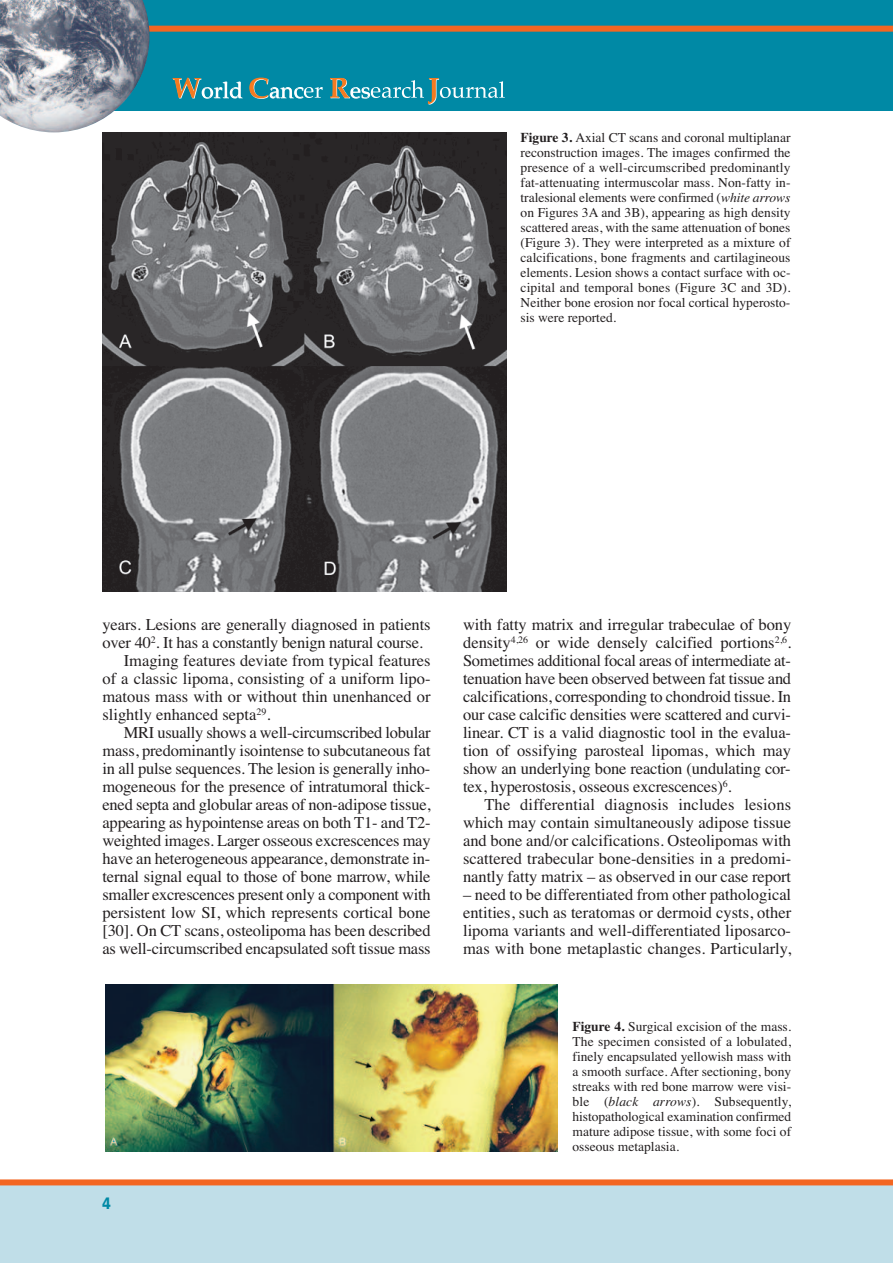
<style>
.page{position:relative;width:893px;height:1263px;background:#fff}
.page>*{position:absolute;margin:0;border:0;box-sizing:border-box;transform-origin:0 0}
.t1{font:16.5px/18px "Times";letter-spacing:-.01em;color:#231f20;text-align:justify}
.t2{font:900 16.5px "Frutiger";color:#0089a5;scale:.82 1}
.t3{font:13.5px/15px "Times";color:#231f20;text-align:justify}
.s1{font-weight:700}
.s2{font-style:italic}
</style>
<div class="page">
<div style="left:0;top:1180px;width:893px;height:83px;background:#c0dee8"></div>
<div style="left:0;top:0;width:893px;height:111px;background:#0089a5"></div>
<svg style="left:173px;top:78px;width:70px;height:21px"></svg>
<svg style="left:249px;top:78px;width:74px;height:21px"></svg>
<svg style="left:330px;top:78px;width:175px;height:27px"></svg>
<div style="left:0;top:26px;width:893px;height:6px;background:#f36621"></div>
<div style="left:0;top:1179px;width:893px;height:6px;background:#f36621"></div>
<img style="left:0;top:0;width:150px;height:132px">
<img style="left:102px;top:132px;width:404px;height:459px">
<img style="left:105px;top:984px;width:453px;height:167px">
<p class="t3" style="left:521px;top:130px;width:271px"><span class="s1">Figure 3.</span> Axial CT scans and coronal multiplanar reconstruction images. The images confirmed the presence of a well-circumscribed predominantly fat-attenuating intermuscolar mass. Non-fatty in&shy;tralesional elements were confirmed (<span class="s2">white arrows </span>on Figures 3A and 3B), appearing as high density scattered areas, with the same attenuation of bones (Figure 3). They were interpreted as a mixture of calcifications, bone fragments and cartilagineous elements. Lesion shows a contact surface with oc&shy;cipital and temporal bones (Figure 3C and 3D).<br>Neither bone erosion nor focal cortical hyperosto&shy;sis were reported.</p>
<p class="t1" style="left:102px;top:615px;width:330px">years. Lesions are generally diagnosed in patients</p>
<p class="t1" style="left:102px;top:633px;width:322px">over 40<sup>2</sup>. It has a constantly benign natural course.</p>
<p class="t1" style="left:124px;top:651px;width:308px">Imaging features deviate from typical features</p>
<p class="t1" style="left:102px;top:669px;width:330px">of a classic lipoma, consisting of a uniform lipo-</p>
<p class="t1" style="left:102px;top:687px;width:330px">matous mass with or without thin unenhanced or</p>
<p class="t1" style="left:102px;top:705px;width:169px">slightly enhanced septa<sup>29</sup>.</p>
<p class="t1" style="left:124px;top:723px;width:308px">MRI usually shows a well-circumscribed lobular</p>
<p class="t1" style="left:102px;top:741px;width:330px">mass, predominantly isointense to subcutaneous fat</p>
<p class="t1" style="left:102px;top:759px;width:329px">in all pulse sequences. The lesion is generally inho-</p>
<p class="t1" style="left:102px;top:777px;width:329px">mogeneous for the presence of intratumoral thick-</p>
<p class="t1" style="left:102px;top:795px;width:330px">ened septa and globular areas of non-adipose tissue,</p>
<p class="t1" style="left:102px;top:813px;width:330px">appearing as hypointense areas on both T1- and T2-</p>
<p class="t1" style="left:102px;top:831px;width:330px">weighted images. Larger osseous excrescences may</p>
<p class="t1" style="left:102px;top:849px;width:329px">have an heterogeneous appearance, demonstrate in-</p>
<p class="t1" style="left:102px;top:867px;width:330px">ternal signal equal to those of bone marrow, while</p>
<p class="t1" style="left:102px;top:885px;width:330px">smaller excrescences present only a component with</p>
<p class="t1" style="left:102px;top:903px;width:330px">persistent low SI, which represents cortical bone</p>
<p class="t1" style="left:102px;top:921px;width:330px">[30]. On CT scans, osteolipoma has been described</p>
<p class="t1" style="left:102px;top:939px;width:330px">as well-circumscribed encapsulated soft tissue mass</p>
<p class="t2" style="left:102px;top:1197px;width:12px">4</p>
<p class="t1" style="left:463px;top:615px;width:330px">with fatty matrix and irregular trabeculae of bony density<sup>4,26</sup> or wide densely calcified portions<sup>2,6</sup>.<br>Sometimes additional focal areas of intermediate at&shy;tenuation have been observed between fat tissue and calcifications, corresponding to chondroid tissue. In our case calcific densities were scattered and curvi&shy;linear. CT is a valid diagnostic tool in the evalua&shy;tion of ossifying parosteal lipomas, which may show an underlying bone reaction (undulating cor&shy;tex, hyperostosis, osseous excrescences)<sup>6</sup>.</p>
<p class="t1" style="left:463px;top:795px;width:330px;text-indent:21px">The differential diagnosis includes lesions which may contain simultaneously adipose tissue and bone and/or calcifications. Osteolipomas with scattered trabecular bone-densities in a predomi&shy;nantly fatty matrix – as observed in our case report</p>
<p class="t1" style="left:463px;top:885px;width:330px">– need to be differentiated from other pathological entities, such as teratomas or dermoid cysts, other lipoma variants and well-differentiated liposarco&shy;mas with bone metaplastic changes. Particularly,</p>
<p class="t3" style="left:573px;top:1018px;width:220px"><span class="s1">Figure 4.</span> Surgical excision of the mass.<br>The specimen consisted of a lobulated, finely encapsulated yellowish mass with a smooth surface. After sectioning, bony streaks with red bone marrow were visi&shy;ble (<span class="s2">black arrows</span>). Subsequently, histopathological examination confirmed mature adipose tissue, with some foci of osseous metaplasia.</p>
</div>
